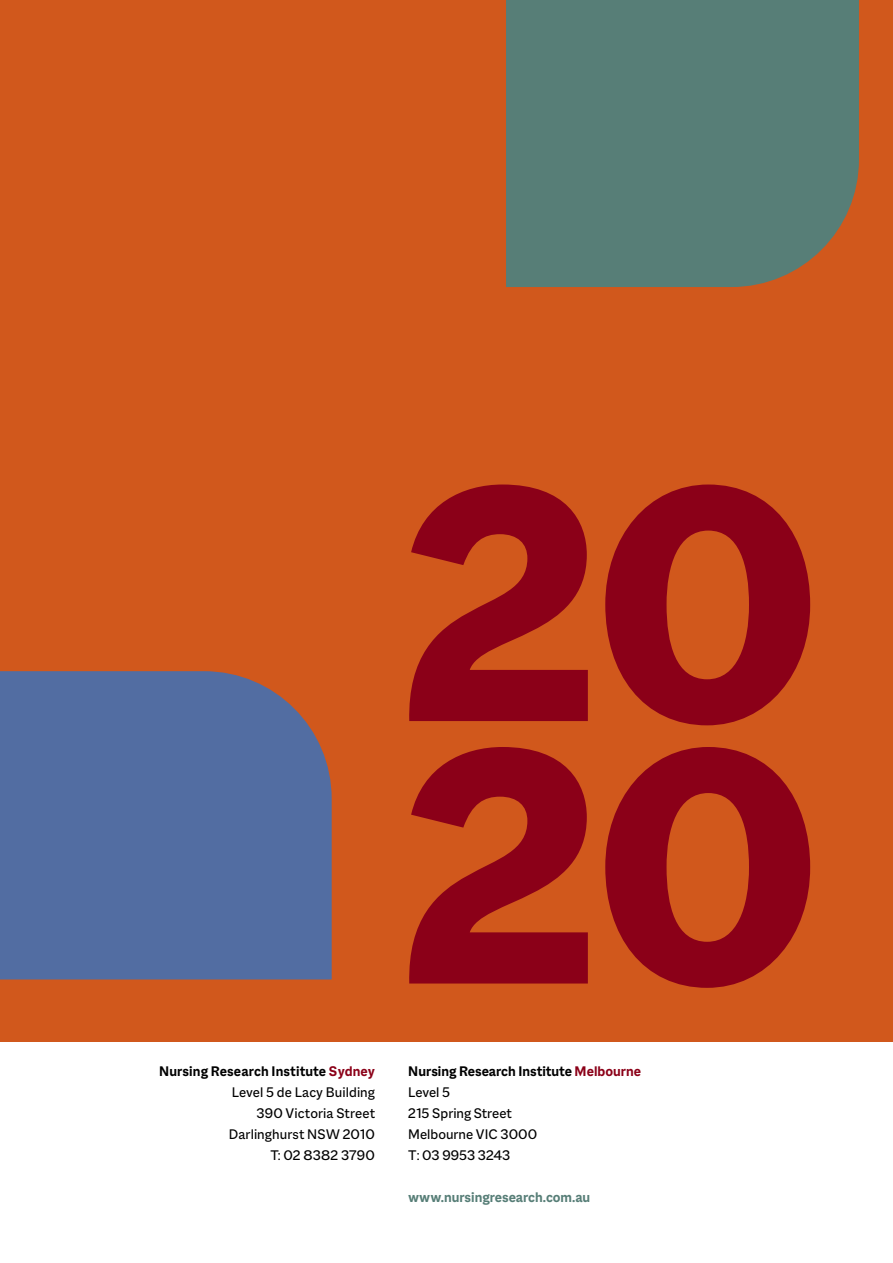
<style>
.page{position:relative;width:893px;height:1263px;background:#fff}
.page>*{position:absolute;margin:0;border:0;box-sizing:border-box;transform-origin:0 0}
.t1{font:800 360px/262.5px "Macklin Sans";color:#8b0018}
.t2{font:15px/21px "Macklin Sans";letter-spacing:.005em;color:#000}
.t3{font:700 15px "Macklin Sans";color:#577e77}
.s1{font-weight:700}
.s2{font-weight:700;color:#8b0018}
</style>
<div class="page">
<div style="left:0;top:0;width:893px;height:1042px;background:#d1581c"></div>
<div style="left:506px;top:0;width:353px;height:287px;background:#577e77"></div>
<div style="left:0;top:671px;width:332px;height:308px;background:#526da2"></div>
<h1 class="t1" style="left:401px;top:475px;width:423px">20<br>20</h1>
<p class="t2" style="left:159px;top:1061px;width:217px;text-align:right"><span class="s1">Nursing Research Institute</span> <span class="s2">Sydney<br></span>Level 5 de Lacy Building<br>390 Victoria Street<br>Darlinghurst NSW 2010<br>T: 02 8382 3790</p>
<p class="t2" style="left:408px;top:1061px;width:234px"><span class="s1">Nursing Research Institute</span> <span class="s2">Melbourne<br></span>Level 5<br>215 Spring Street<br>Melbourne VIC 3000<br>T: 03 9953 3243</p>
<p class="t3" style="left:408px;top:1189px;width:183px">www.nursingresearch.com.au</p>
</div>
